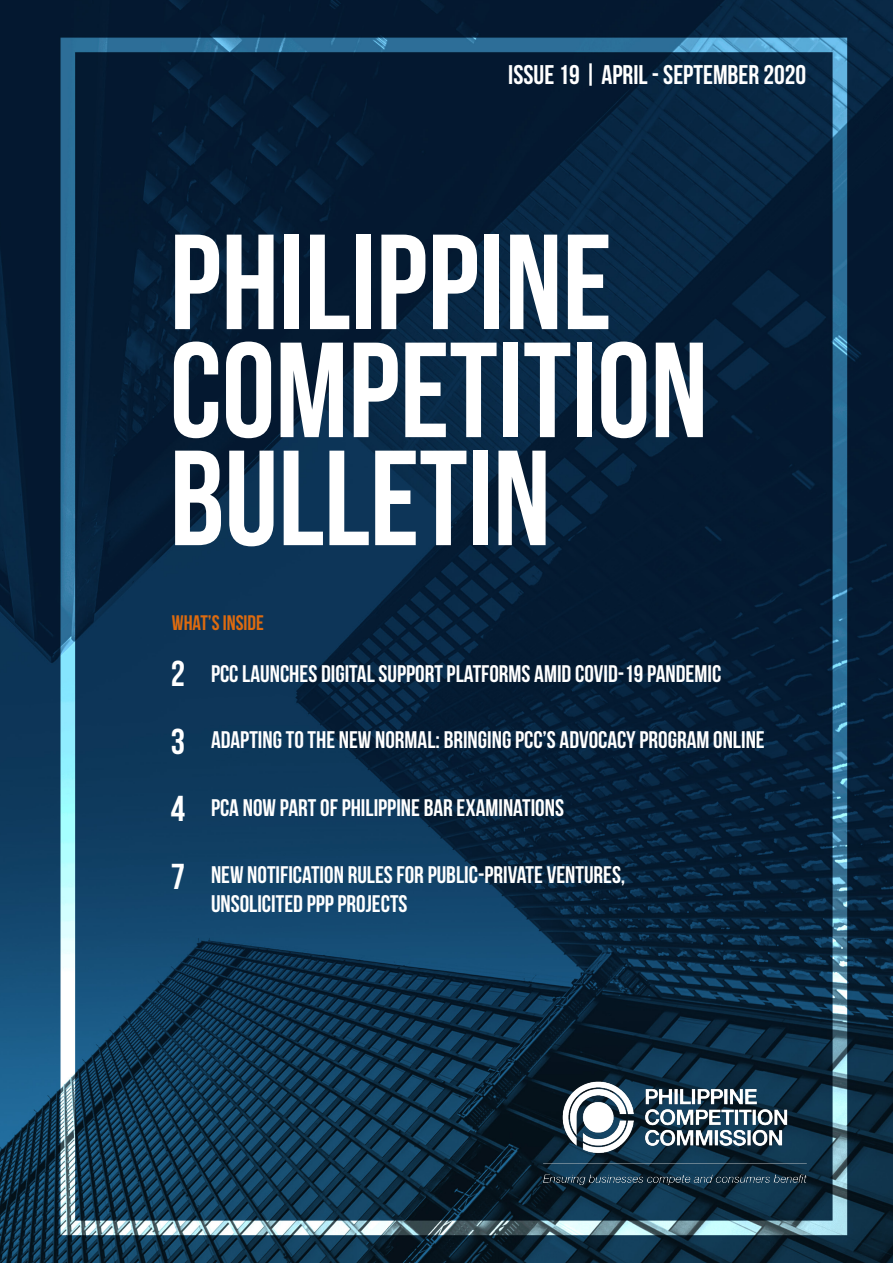
<style>
.page{position:relative;width:893px;height:1263px;background:#fff}
.page>*{position:absolute;margin:0;border:0;box-sizing:border-box;transform-origin:0 0}
.t1{font:700 135px "Bebas Neue";color:#fff}
.t2{font:700 36px "Bebas Neue";color:#fff}
.t3{font:27px "Bebas Neue";color:#fff}
.t4{font:24px "Bebas Neue";color:#fff}
.t5{font:21px "Bebas Neue";color:#de6b0f}
</style>
<div class="page">
<img style="left:0;top:0;width:893px;height:1263px">
<img style="left:487px;top:1052px;width:361px;height:157px">
<p class="t3" style="left:508px;top:60px;width:299px">ISSUE 19 | APRIL - SEPTEMBER 2020</p>
<p class="t1" style="left:170px;top:208px;width:444px">PHILIPPINE</p>
<p class="t1" style="left:170px;top:316px;width:540px">COMPETITION</p>
<p class="t1" style="left:170px;top:424px;width:383px">BULLETIN</p>
<p class="t5" style="left:172px;top:611px;width:94px">WHAT’S INSIDE</p>
<p class="t2" style="left:171px;top:654px;width:16px">2</p>
<p class="t4" style="left:211px;top:661px;width:512px">PCC LAUNCHES DIGITAL SUPPORT PLATFORMS AMID COVID-19 PANDEMIC</p>
<p class="t2" style="left:171px;top:721px;width:16px">3</p>
<p class="t4" style="left:211px;top:727px;width:555px">ADAPTING TO THE NEW NORMAL: BRINGING PCC’S ADVOCACY PROGRAM ONLINE</p>
<p class="t2" style="left:171px;top:789px;width:16px">4</p>
<p class="t4" style="left:211px;top:794px;width:354px">PCA NOW PART OF PHILIPPINE BAR EXAMINATIONS</p>
<p class="t2" style="left:171px;top:856px;width:16px">7</p>
<p class="t4" style="left:211px;top:862px;width:416px">NEW NOTIFICATION RULES FOR PUBLIC-PRIVATE VENTURES,</p>
<p class="t4" style="left:211px;top:891px;width:198px">UNSOLICITED PPP PROJECTS</p>
</div>
